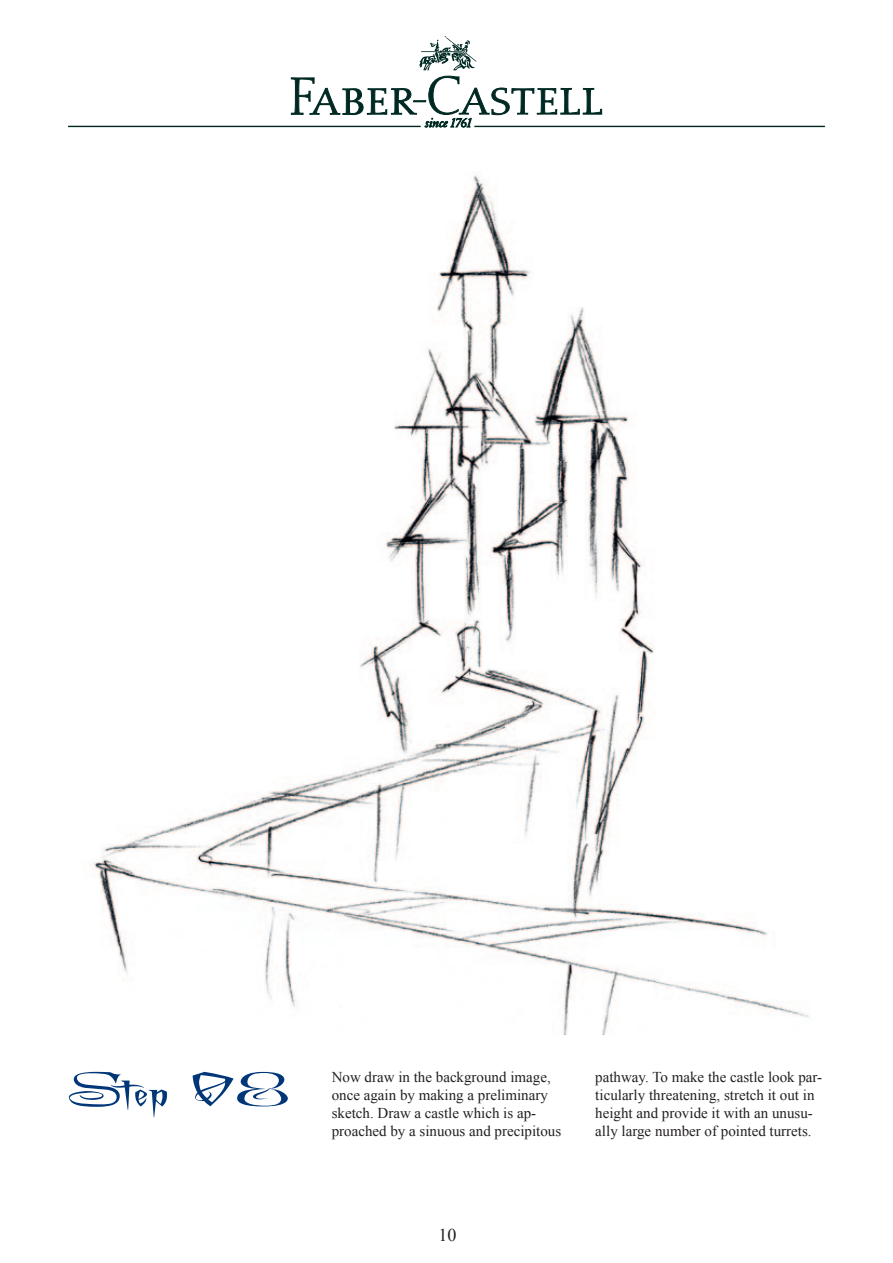
<style>
.page{position:relative;width:893px;height:1263px;background:#fff}
.page>*{position:absolute;margin:0;border:0;box-sizing:border-box;transform-origin:0 0}
.t1{font:52.5px "A Charming Font Superexpanded";color:#013778}
.t2{font:18px "Times New Roman";color:#231f20}
.t3{font:15px/18px "Times New Roman";color:#231f20}
</style>
<div class="page">
<svg style="left:291px;top:76px;width:311px;height:51px"></svg>
<svg style="left:419px;top:36px;width:58px;height:34px"></svg>
<hr style="left:68px;top:126px;width:353px;height:1px;background:#002923">
<hr style="left:474px;top:126px;width:351px;height:1px;background:#002923">
<img style="left:90px;top:174px;width:720px;height:860px">
<h1 class="t1" style="left:68px;top:1059px;width:223px">Step 08</h1>
<p class="t3" style="left:332px;top:1068px;width:231px">Now draw in the background image, once again by making a preliminary sketch. Draw a castle which is ap&shy;proached by a sinuous and precipitous</p>
<p class="t3" style="left:595px;top:1068px;width:228px">pathway. To make the castle look par&shy;ticularly threatening, stretch it out in height and provide it with an unusu&shy;ally large number of pointed turrets.</p>
<p class="t2" style="left:438px;top:1223px;width:19px">10</p>
</div>
